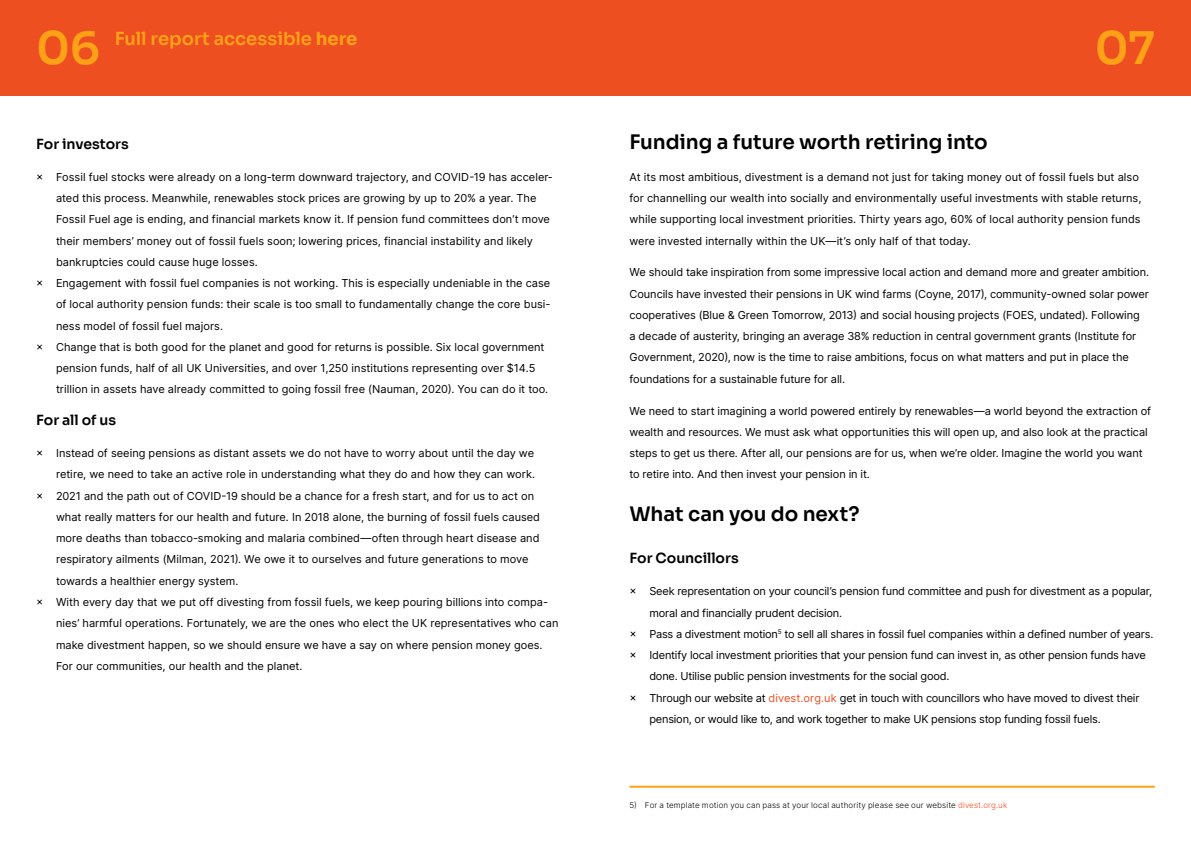
<style>
.page{position:relative;width:1191px;height:842px;background:#fff}
.page>*{position:absolute;margin:0;border:0;box-sizing:border-box;transform-origin:0 0}
.t1{font:45px "Sora";color:#ffa117}
.t2{font:20px "Sora";letter-spacing:-.005em;color:#000}
.t3{font:18px "Sora";color:#ffa117}
.t4{font:14px "Sora";letter-spacing:-.005em;color:#000}
.t5{font:11px/21.3px "Inter";letter-spacing:-.005em;color:#000}
.t6{font:8px "Inter";letter-spacing:.015em;color:#000}
.s1{color:#ed4f21}
</style>
<div class="page">
<div style="left:0;top:0;width:1191px;height:96px;background:#ed4f21"></div>
<hr style="left:629px;top:786px;width:525px;height:2px;background:#ffa117">
<h1 class="t1" style="left:36px;top:11px;width:66px">06</h1>
<h3 class="t3" style="left:115px;top:23px;width:244px">Full report accessible here</h3>
<h1 class="t1" style="left:1094px;top:11px;width:62px">07</h1>
<p class="t4" style="left:36px;top:132px;width:94px">For investors</p>
<p class="t5" style="left:36px;top:166px;width:518px">֗ Fossil fuel stocks were already on a long-term downward trajectory, and COVID-19 has acceler-</p>
<p class="t5" style="left:56px;top:187px;width:482px">ated this process. Meanwhile, renewables stock prices are growing by up to 20% a year. The</p>
<p class="t5" style="left:56px;top:208px;width:495px">Fossil Fuel age is ending, and financial markets know it. If pension fund committees don’t move</p>
<p class="t5" style="left:56px;top:230px;width:478px">their members’ money out of fossil fuels soon; lowering prices, financial instability and likely</p>
<p class="t5" style="left:56px;top:251px;width:203px">bankruptcies could cause huge losses.</p>
<p class="t5" style="left:36px;top:272px;width:515px">֗ Engagement with fossil fuel companies is not working. This is especially undeniable in the case</p>
<p class="t5" style="left:56px;top:293px;width:496px">of local authority pension funds: their scale is too small to fundamentally change the core busi-</p>
<p class="t5" style="left:56px;top:315px;width:169px">ness model of fossil fuel majors.</p>
<p class="t5" style="left:36px;top:336px;width:510px">֗ Change that is both good for the planet and good for returns is possible. Six local government</p>
<p class="t5" style="left:56px;top:357px;width:481px">pension funds, half of all UK Universities, and over 1,250 institutions representing over $14.5</p>
<p class="t5" style="left:56px;top:378px;width:494px">trillion in assets have already committed to going fossil free (Nauman, 2020). You can do it too.</p>
<p class="t4" style="left:36px;top:409px;width:82px">For all of us</p>
<p class="t5" style="left:36px;top:442px;width:499px">֗ Instead of seeing pensions as distant assets we do not have to worry about until the day we</p>
<p class="t5" style="left:56px;top:463px;width:480px">retire, we need to take an active role in understanding what they do and how they can work.</p>
<p class="t5" style="left:36px;top:485px;width:499px">֗ 2021 and the path out of COVID-19 should be a chance for a fresh start, and for us to act on</p>
<p class="t5" style="left:56px;top:506px;width:485px">what really matters for our health and future. In 2018 alone, the burning of fossil fuels caused</p>
<p class="t5" style="left:56px;top:527px;width:485px">more deaths than tobacco-smoking and malaria combined—often through heart disease and</p>
<p class="t5" style="left:56px;top:549px;width:474px">respiratory ailments (Milman, 2021). We owe it to ourselves and future generations to move</p>
<p class="t5" style="left:56px;top:570px;width:184px">towards a healthier energy system.</p>
<p class="t5" style="left:36px;top:591px;width:513px">֗ With every day that we put off divesting from fossil fuels, we keep pouring billions into compa-</p>
<p class="t5" style="left:56px;top:612px;width:504px">nies’ harmful operations. Fortunately, we are the ones who elect the UK representatives who can</p>
<p class="t5" style="left:56px;top:634px;width:488px">make divestment happen, so we should ensure we have a say on where pension money goes.</p>
<p class="t5" style="left:56px;top:655px;width:248px">For our communities, our health and the planet.</p>
<h2 class="t2" style="left:629px;top:125px;width:360px">Funding a future worth retiring into</h2>
<p class="t5" style="left:629px;top:166px;width:513px">At its most ambitious, divestment is a demand not just for taking money out of fossil fuels but also for channelling our wealth into socially and environmentally useful investments with stable returns, while supporting local investment priorities. Thirty years ago, 60% of local authority pension funds were invested internally within the UK—it’s only half of that today.</p>
<p class="t5" style="left:629px;top:261px;width:521px">We should take inspiration from some impressive local action and demand more and greater ambition.<br>Councils have invested their pensions in UK wind farms (Coyne, 2017), community-owned solar power cooperatives (Blue &amp; Green Tomorrow, 2013) and social housing projects (FOES, undated). Following<br>a decade of austerity, bringing an average 38% reduction in central government grants (Institute for Government, 2020), now is the time to raise ambitions, focus on what matters and put in place the foundations for a sustainable future for all.</p>
<p class="t5" style="left:629px;top:400px;width:523px">We need to start imagining a world powered entirely by renewables—a world beyond the extraction of wealth and resources. We must ask what opportunities this will open up, and also look at the practical steps to get us there. After all, our pensions are for us, when we’re older. Imagine the world you want to retire into. And then invest your pension in it.</p>
<h2 class="t2" style="left:629px;top:497px;width:232px">What can you do next?</h2>
<p class="t4" style="left:629px;top:547px;width:111px">For Councillors</p>
<p class="t5" style="left:629px;top:580px;width:524px">֗ Seek representation on your council’s pension fund committee and push for divestment as a popular,</p>
<p class="t5" style="left:649px;top:602px;width:194px">moral and financially prudent decision.</p>
<p class="t5" style="left:629px;top:623px;width:525px">֗ Pass a divestment motion<sup>5</sup> to sell all shares in fossil fuel companies within a defined number of years.</p>
<p class="t5" style="left:629px;top:644px;width:518px">֗ Identify local investment priorities that your pension fund can invest in, as other pension funds have</p>
<p class="t5" style="left:649px;top:665px;width:301px">done. Utilise public pension investments for the social good.</p>
<p class="t5" style="left:629px;top:687px;width:511px">֗ Through our website at <span class="s1">divest.org.uk</span> get in touch with councillors who have moved to divest their</p>
<p class="t5" style="left:649px;top:708px;width:453px">pension, or would like to, and work together to make UK pensions stop funding fossil fuels.</p>
<p class="t6" style="left:629px;top:799px;width:379px">5) For a template motion you can pass at your local authority please see our website <span class="s1">divest.org.uk</span></p>
</div>
